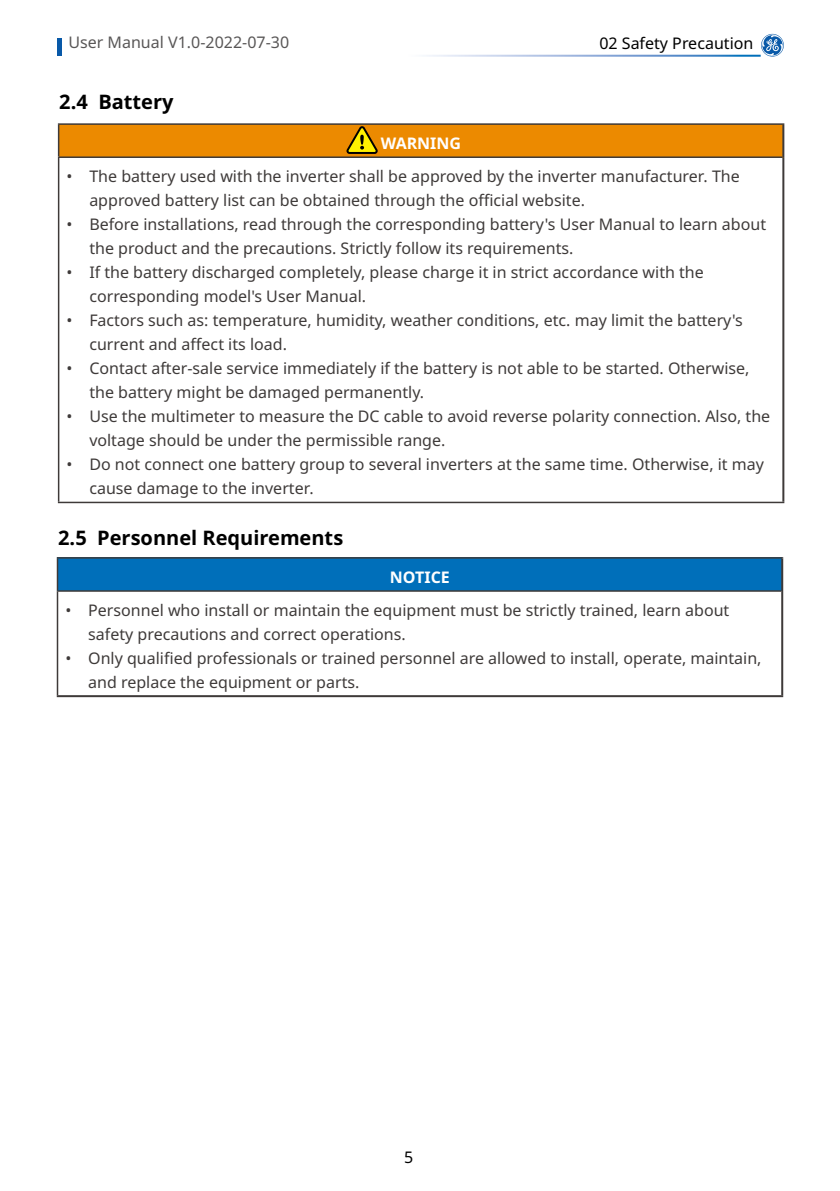
<style>
.page{position:relative;width:840px;height:1191px;background:#fff}
.page>*{position:absolute;margin:0;border:0;box-sizing:border-box;transform-origin:0 0}
.t1{font:700 20px "Noto Sans";color:#000}
.t2{font:16px/24px "Noto Sans";color:#3e3a39}
.t3{font:16px "Noto Sans";color:#595757}
.t4{font:16px "Noto Sans";color:#000}
.t5{font:700 16px "Noto Sans";color:#fff}
</style>
<div class="page">
<hr style="left:57px;top:39px;width:4px;height:17px;background:#0859a8">
<svg style="left:760px;top:34px;width:23px;height:23px"></svg>
<div style="left:57px;top:558px;width:724px;height:33px;background:#006fba"></div>
<hr style="left:57px;top:557px;width:725px;height:1px;background:#3e3a39">
<hr style="left:57px;top:558px;width:1px;height:32px;background:#3e3a39">
<hr style="left:57px;top:590px;width:723px;height:2px;background:#3e3a39">
<hr style="left:57px;top:592px;width:1px;height:103px;background:#3e3a39">
<hr style="left:780px;top:558px;width:2px;height:33px;background:#3e3a39">
<hr style="left:780px;top:591px;width:2px;height:104px;background:#3e3a39">
<hr style="left:57px;top:695px;width:725px;height:2px;background:#3e3a39">
<div style="left:59px;top:124px;width:723px;height:33px;background:#ec8a00"></div>
<hr style="left:58px;top:123px;width:725px;height:2px;background:#3e3a39">
<hr style="left:58px;top:125px;width:1px;height:31px;background:#3e3a39">
<hr style="left:58px;top:156px;width:723px;height:2px;background:#3e3a39">
<hr style="left:58px;top:158px;width:1px;height:344px;background:#3e3a39">
<hr style="left:58px;top:502px;width:725px;height:1px;background:#3e3a39">
<hr style="left:781px;top:125px;width:2px;height:32px;background:#3e3a39">
<hr style="left:781px;top:157px;width:2px;height:345px;background:#3e3a39">
<svg style="left:344px;top:124px;width:34px;height:30px"></svg>
<p class="t3" style="left:68px;top:31px;width:222px">User Manual V1.0-2022-07-30</p>
<p class="t4" style="left:599px;top:32px;width:155px">02 Safety Precaution</p>
<p class="t1" style="left:59px;top:87px;width:116px">2.4 Battery</p>
<p class="t5" style="left:380px;top:132px;width:82px">WARNING</p>
<p class="t2" style="left:89px;top:165px;width:651px;text-indent:-23px">• The battery used with the inverter shall be approved by the inverter manufacturer. The approved battery list can be obtained through the official website.</p>
<p class="t2" style="left:89px;top:213px;width:678px;text-indent:-23px">• Before installations, read through the corresponding battery's User Manual to learn about the product and the precautions. Strictly follow its requirements.</p>
<p class="t2" style="left:89px;top:261px;width:615px;text-indent:-23px">• If the battery discharged completely, please charge it in strict accordance with the corresponding model's User Manual.</p>
<p class="t2" style="left:89px;top:309px;width:654px;text-indent:-23px">• Factors such as: temperature, humidity, weather conditions, etc. may limit the battery's current and affect its load.</p>
<p class="t2" style="left:89px;top:357px;width:661px;text-indent:-23px">• Contact after-sale service immediately if the battery is not able to be started. Otherwise, the battery might be damaged permanently.</p>
<p class="t2" style="left:89px;top:405px;width:682px;text-indent:-23px">• Use the multimeter to measure the DC cable to avoid reverse polarity connection. Also, the voltage should be under the permissible range.</p>
<p class="t2" style="left:89px;top:453px;width:675px;text-indent:-23px">• Do not connect one battery group to several inverters at the same time. Otherwise, it may cause damage to the inverter.</p>
<p class="t1" style="left:58px;top:523px;width:286px">2.5 Personnel Requirements</p>
<p class="t5" style="left:389px;top:566px;width:61px">NOTICE</p>
<p class="t2" style="left:88px;top:598px;width:642px;text-indent:-23px">• Personnel who install or maintain the equipment must be strictly trained, learn about safety precautions and correct operations.</p>
<p class="t2" style="left:88px;top:646px;width:674px;text-indent:-23px">• Only qualified professionals or trained personnel are allowed to install, operate, maintain, and replace the equipment or parts.</p>
<p class="t4" style="left:404px;top:1145px;width:11px">5</p>
</div>
